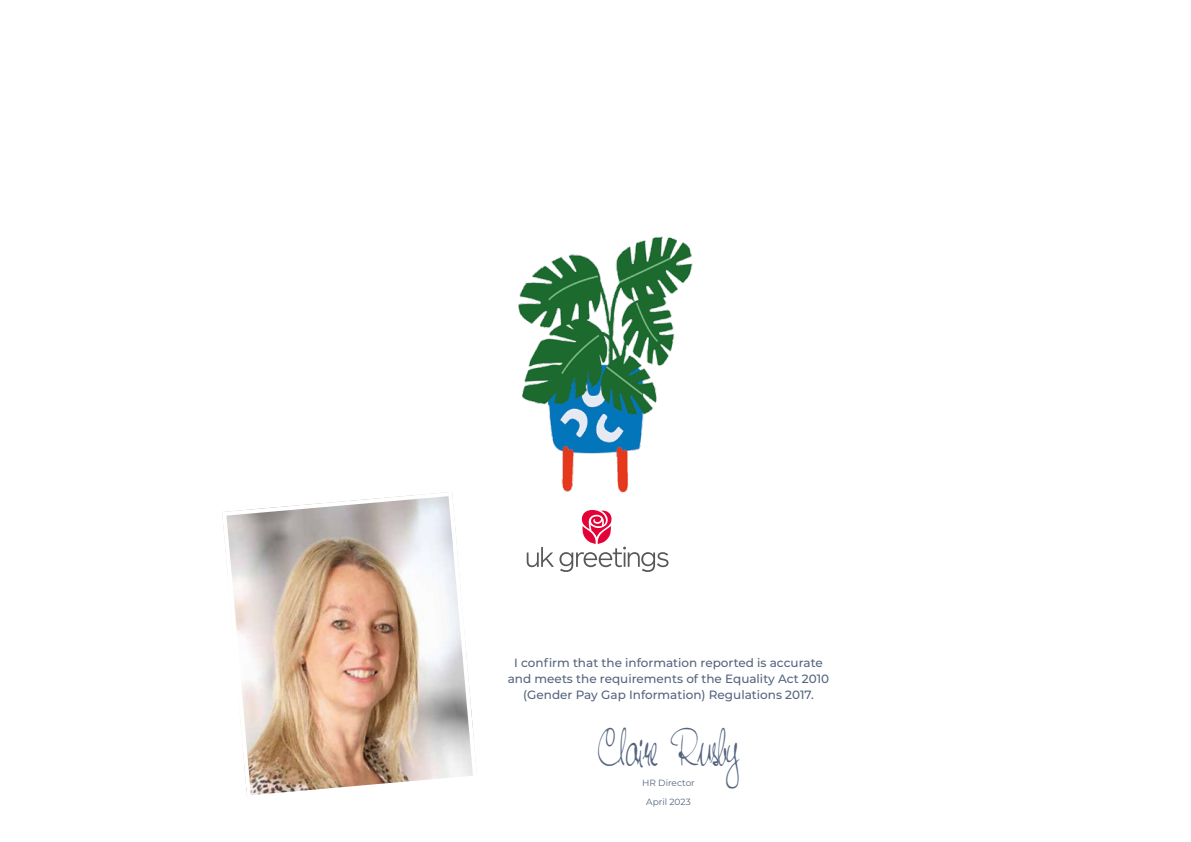
<style>
.page{position:relative;width:1191px;height:842px;background:#fff}
.page>*{position:absolute;margin:0;border:0;box-sizing:border-box;transform-origin:0 0}
.t1{font:condensed 48px "Hand Writing 53";color:#54647e}
.t2{font:500 12px/16px "Montserrat";color:#54647e;text-align:center}
.t3{font:9px "Montserrat";color:#54647e}
</style>
<div class="page">
<svg style="left:527px;top:510px;width:141px;height:62px"></svg>
<img style="left:518px;top:236px;width:175px;height:257px">
<img style="left:222px;top:492px;width:252px;height:303px">
<p class="t2" style="left:508px;top:654px;width:323px">I confirm that the information reported is accurate and meets the requirements of the Equality Act 2010 (Gender Pay Gap Information) Regulations 2017.</p>
<h1 class="t1" style="left:597px;top:714px;width:144px">Claire Rusby</h1>
<p class="t3" style="left:642px;top:776px;width:54px">HR Director</p>
<p class="t3" style="left:646px;top:795px;width:46px">April 2023</p>
</div>
